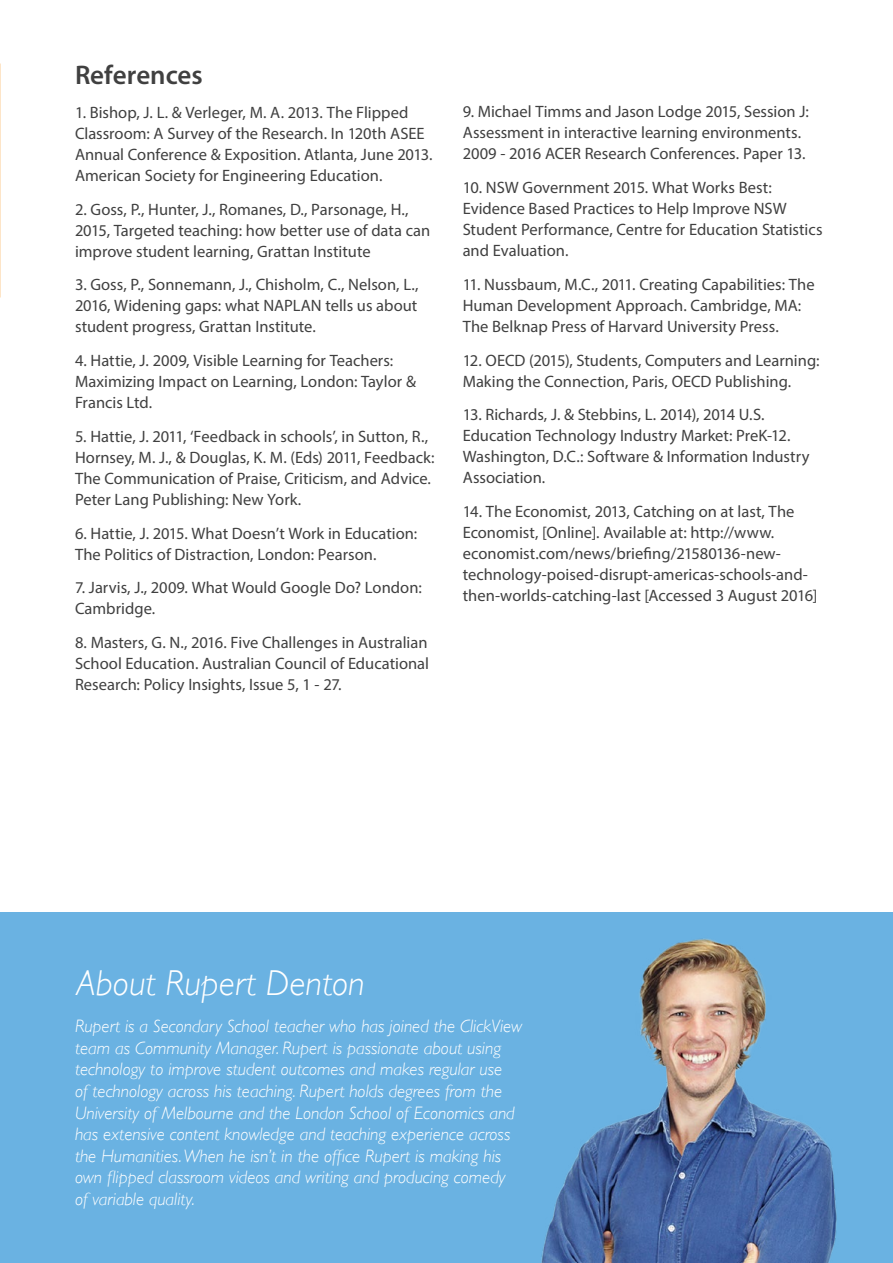
<style>
.page{position:relative;width:893px;height:1263px;background:#fff}
.page>*{position:absolute;margin:0;border:0;box-sizing:border-box;transform-origin:0 0}
.t1{font:italic 300 36px "Gill Sans";color:#fff}
.t2{font:600 27px "Myriad Pro";color:#404040}
.t3{font:italic 300 18px/21.6px "Gill Sans";color:#fff}
.t4{font:16.5px/21px "Myriad Pro";color:#404040}
</style>
<div class="page">
<div style="left:0;top:913px;width:893px;height:350px;background:#6ab2e2"></div>
<img style="left:541px;top:938px;width:296px;height:325px">
<h2 class="t2" style="left:75px;top:58px;width:129px">References</h2>
<p class="t4" style="left:75px;top:101px;width:359px">1. Bishop, J. L. &amp; Verleger, M. A. 2013. The Flipped Classroom: A Survey of the Research. In 120th ASEE Annual Conference &amp; Exposition. Atlanta, June 2013.<br>American Society for Engineering Education.</p>
<p class="t4" style="left:75px;top:198px;width:357px">2. Goss, P., Hunter, J., Romanes, D., Parsonage, H.,<br>2015, Targeted teaching: how better use of data can improve student learning, Grattan Institute</p>
<p class="t4" style="left:75px;top:274px;width:345px;text-align:justify">3. Goss, P., Sonnemann, J., Chisholm, C., Nelson, L., 2016, Widening gaps: what NAPLAN tells us about student progress, Grattan Institute.</p>
<p class="t4" style="left:75px;top:350px;width:342px">4. Hattie, J. 2009, Visible Learning for Teachers:<br>Maximizing Impact on Learning, London: Taylor &amp;<br>Francis Ltd.</p>
<p class="t4" style="left:75px;top:426px;width:361px">5. Hattie, J. 2011, ‘Feedback in schools’, in Sutton, R., Hornsey, M. J., &amp; Douglas, K. M. (Eds) 2011, Feedback:<br>The Communication of Praise, Criticism, and Advice.<br>Peter Lang Publishing: New York.</p>
<p class="t4" style="left:75px;top:522px;width:344px">6. Hattie, J. 2015. What Doesn’t Work in Education:<br>The Politics of Distraction, London: Pearson.</p>
<p class="t4" style="left:75px;top:577px;width:348px">7. Jarvis, J., 2009. What Would Google Do? London:<br>Cambridge.</p>
<p class="t4" style="left:75px;top:632px;width:356px;text-align:justify">8. Masters, G. N., 2016. Five Challenges in Australian School Education. Australian Council of Educational Research: Policy Insights, Issue 5, 1 - 27.</p>
<p class="t4" style="left:463px;top:101px;width:348px">9. Michael Timms and Jason Lodge 2015, Session J:<br>Assessment in interactive learning environments.<br>2009 - 2016 ACER Research Conferences. Paper 13.</p>
<p class="t4" style="left:463px;top:177px;width:361px">10. NSW Government 2015. What Works Best:<br>Evidence Based Practices to Help Improve NSW Student Performance, Centre for Education Statistics and Evaluation.</p>
<p class="t4" style="left:463px;top:273px;width:353px">11. Nussbaum, M.C., 2011. Creating Capabilities: The<br>Human Development Approach. Cambridge, MA:<br>The Belknap Press of Harvard University Press.</p>
<p class="t4" style="left:463px;top:349px;width:358px">12. OECD (2015), Students, Computers and Learning:<br>Making the Connection, Paris, OECD Publishing.</p>
<p class="t4" style="left:463px;top:404px;width:348px">13. Richards, J. &amp; Stebbins, L. 2014), 2014 U.S.<br>Education Technology Industry Market: PreK-12.<br>Washington, D.C.: Software &amp; Information Industry Association.</p>
<p class="t4" style="left:463px;top:501px;width:356px">14. The Economist, 2013, Catching on at last, The Economist, [Online]. Available at: http://www. economist.com/news/briefing/21580136-new&shy;technology-poised-disrupt-americas-schools-and&shy;then-worlds-catching-last [Accessed 3 August 2016]</p>
<h1 class="t1" style="left:76px;top:963px;width:290px">About Rupert Denton</h1>
<p class="t3" style="left:75px;top:1015px;width:449px">Rupert is a Secondary School teacher who has joined the ClickView team as Community Manager. Rupert is passionate about using technology to improve student outcomes and makes regular use<br>of technology across his teaching. Rupert holds degrees from the University of Melbourne and the London School of Economics and has extensive content knowledge and teaching experience across the Humanities. When he isn’t in the office Rupert is making his own flipped classroom videos and writing and producing comedy of variable quality.</p>
</div>
